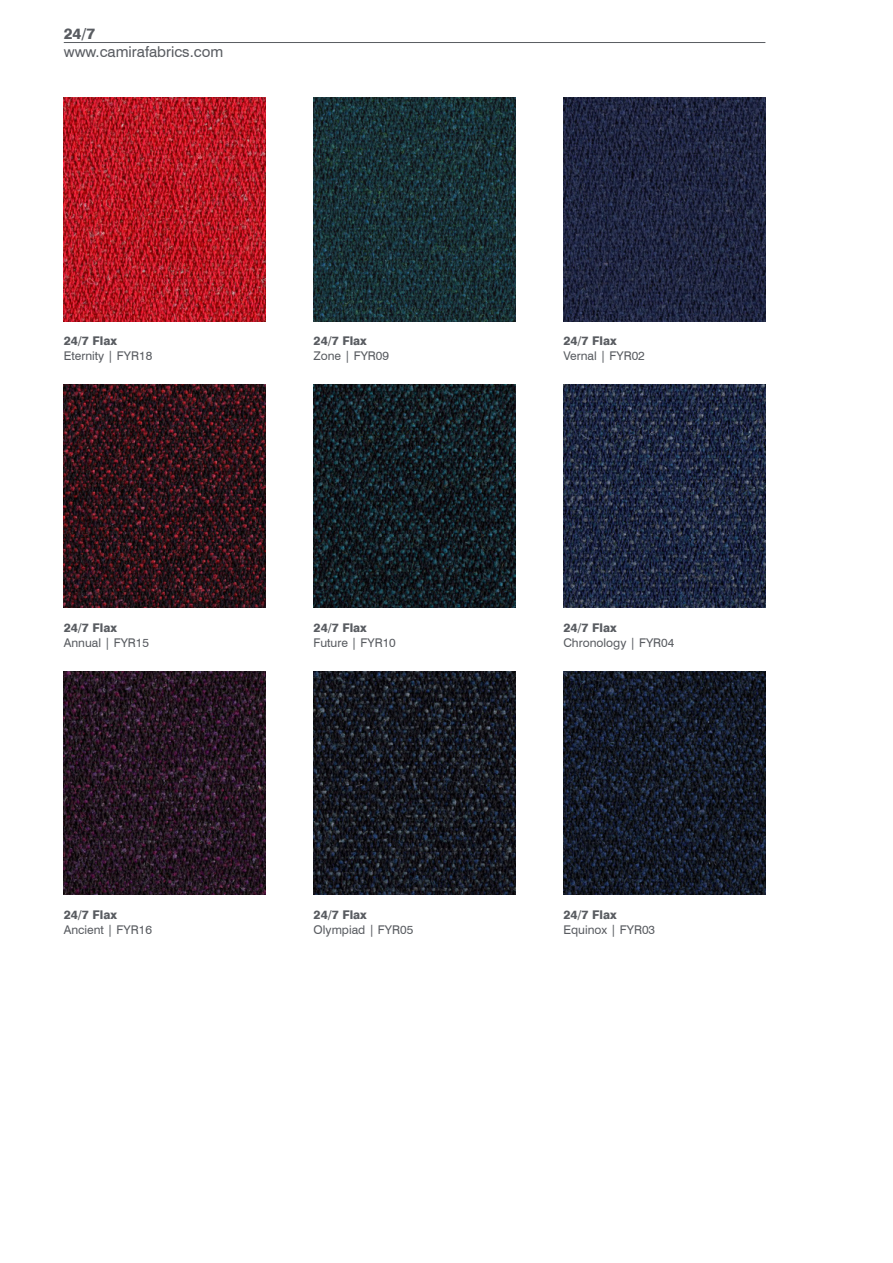
<style>
.page{position:relative;width:893px;height:1263px;background:#fff}
.page>*{position:absolute;margin:0;border:0;box-sizing:border-box;transform-origin:0 0}
.t1{font:15px "Swiss 721 BT";color:#595c61}
.t2{font:800 15px "Swiss 721 BT";color:#595c61}
.t3{font:12px "Swiss 721 BT";color:#595c61}
.t4{font:800 12px "Swiss 721 BT";color:#595c61}
</style>
<div class="page">
<hr style="left:64px;top:42px;width:701px;height:1px;background:#595c61">
<img style="left:64px;top:98px;width:202px;height:223px">
<img style="left:314px;top:98px;width:202px;height:223px">
<img style="left:563px;top:98px;width:202px;height:223px">
<img style="left:64px;top:385px;width:202px;height:223px">
<img style="left:314px;top:385px;width:202px;height:223px">
<img style="left:563px;top:385px;width:202px;height:223px">
<img style="left:64px;top:671px;width:202px;height:224px">
<img style="left:314px;top:671px;width:202px;height:224px">
<img style="left:563px;top:671px;width:202px;height:224px">
<p class="t2" style="left:64px;top:25px;width:33px">24/7</p>
<p class="t1" style="left:64px;top:42px;width:161px">www.camirafabrics.com</p>
<p class="t4" style="left:64px;top:333px;width:55px">24/7 Flax</p>
<p class="t3" style="left:64px;top:348px;width:90px">Eternity | FYR18</p>
<p class="t4" style="left:314px;top:333px;width:55px">24/7 Flax</p>
<p class="t3" style="left:314px;top:348px;width:77px">Zone | FYR09</p>
<p class="t4" style="left:563px;top:333px;width:55px">24/7 Flax</p>
<p class="t3" style="left:563px;top:348px;width:83px">Vernal | FYR02</p>
<p class="t4" style="left:64px;top:620px;width:55px">24/7 Flax</p>
<p class="t3" style="left:64px;top:635px;width:87px">Annual | FYR15</p>
<p class="t4" style="left:314px;top:620px;width:55px">24/7 Flax</p>
<p class="t3" style="left:314px;top:635px;width:84px">Future | FYR10</p>
<p class="t4" style="left:563px;top:620px;width:55px">24/7 Flax</p>
<p class="t3" style="left:563px;top:635px;width:112px">Chronology | FYR04</p>
<p class="t4" style="left:64px;top:907px;width:55px">24/7 Flax</p>
<p class="t3" style="left:64px;top:922px;width:90px">Ancient | FYR16</p>
<p class="t4" style="left:314px;top:907px;width:55px">24/7 Flax</p>
<p class="t3" style="left:314px;top:922px;width:101px">Olympiad | FYR05</p>
<p class="t4" style="left:563px;top:907px;width:55px">24/7 Flax</p>
<p class="t3" style="left:563px;top:922px;width:93px">Equinox | FYR03</p>
</div>
